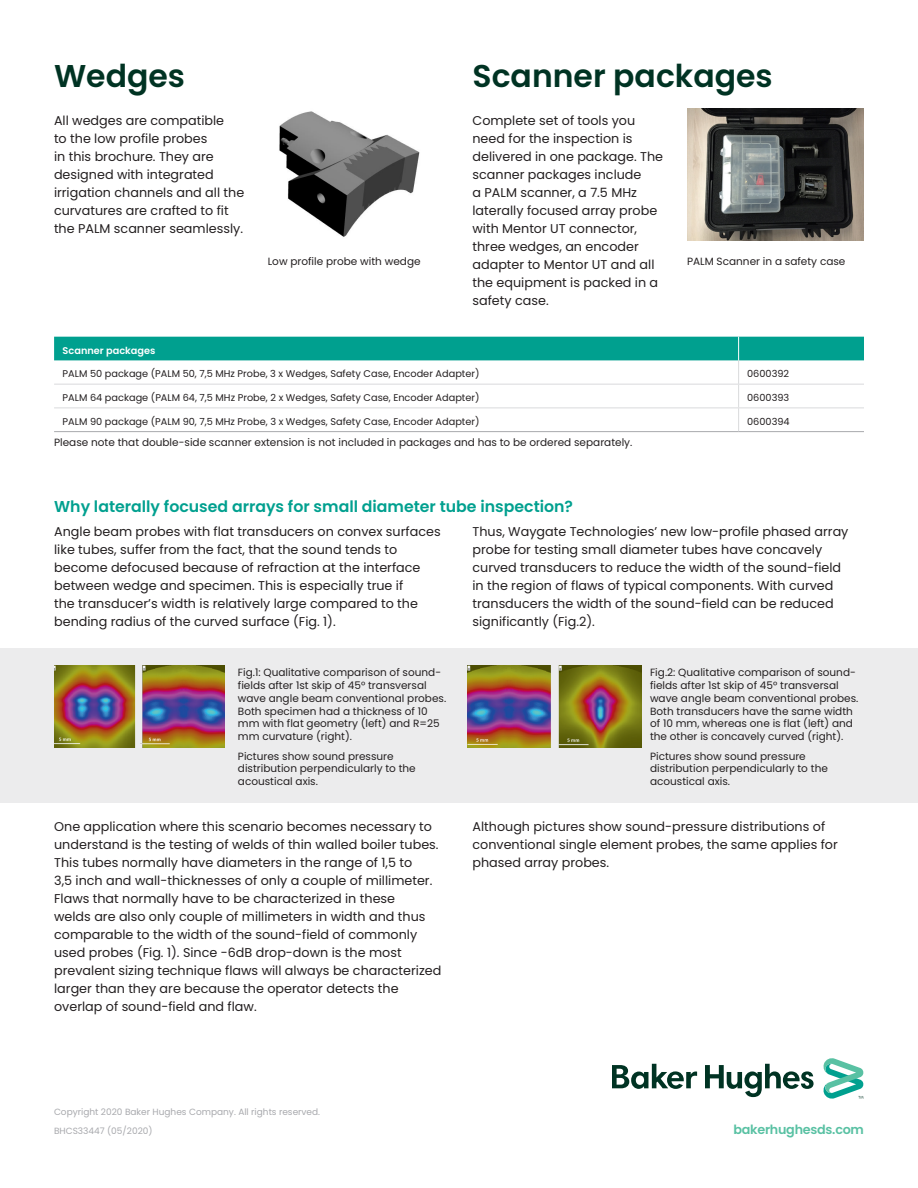
<style>
.page{position:relative;width:918px;height:1188px;background:#fff}
.page>*{position:absolute;margin:0;border:0;box-sizing:border-box;transform-origin:0 0}
._21pt-subhead{font:600 31.5px "Poppins";color:#003323}
._10_5pt-body_subhead{font:600 15.75px "Poppins";color:#00a08f}
._8_5pt-body_text{font:12.75px/18px "Poppins";color:#231f20}
._8_5pt-body_text-2{font:600 12.75px "Poppins";letter-spacing:-.02em;color:#59c1a3}
._7pt-caption{font:10.5px/12.8px "Poppins";color:#231f20}
._8_5pt-body_text-3{font:9.75px "Poppins";color:#231f20}
._8_5pt-body_text-4{font:600 9.75px "Poppins";color:#fff}
._6pt-legal_footnote{font:9px "Poppins";color:#a8a9ad}
</style>
<div class="page">
<div style="left:0;top:648px;width:918px;height:155px;background:#ececed"></div>
<img style="left:54px;top:665px;width:171px;height:82px">
<img style="left:468px;top:665px;width:174px;height:82px">
<svg style="left:54px;top:337px;width:810px;height:94px"></svg>
<hr style="left:54px;top:431px;width:685px;height:1px;background:#a8a9ad">
<hr style="left:739px;top:431px;width:125px;height:1px;background:#a8a9ad">
<img style="left:279px;top:111px;width:141px;height:126px">
<img style="left:688px;top:108px;width:176px;height:132px">
<svg style="left:612px;top:1058px;width:252px;height:41px"></svg>
<p class="_21pt-subhead" style="left:54px;top:58px;width:133px">Wedges</p>
<p class="_8_5pt-body_text" style="left:54px;top:112px;width:192px">All wedges are compatible<br>to the low profile probes<br>in this brochure. They are designed with integrated irrigation channels and all the curvatures are crafted to fit the PALM scanner seamlessly.</p>
<p class="_21pt-subhead" style="left:472px;top:58px;width:302px">Scanner packages</p>
<p class="_8_5pt-body_text" style="left:472px;top:112px;width:192px">Complete set of tools you need for the inspection is delivered in one package. The scanner packages include<br>a PALM scanner, a 7.5 MHz laterally focused array probe with Mentor UT connector, three wedges, an encoder adapter to Mentor UT and all the equipment is packed in a safety case.</p>
<p class="_7pt-caption" style="left:268px;top:255px;width:154px">Low profile probe with wedge</p>
<p class="_7pt-caption" style="left:687px;top:255px;width:160px">PALM Scanner in a safety case</p>
<p class="_8_5pt-body_text-4" style="left:63px;top:345px;width:94px">Scanner packages</p>
<p class="_8_5pt-body_text-3" style="left:63px;top:368px;width:419px">PALM 50 package (PALM 50, 7,5 MHz Probe, 3 x Wedges, Safety Case, Encoder Adapter)</p>
<p class="_8_5pt-body_text-3" style="left:747px;top:368px;width:44px">0600392</p>
<p class="_8_5pt-body_text-3" style="left:63px;top:392px;width:419px">PALM 64 package (PALM 64, 7,5 MHz Probe, 2 x Wedges, Safety Case, Encoder Adapter)</p>
<p class="_8_5pt-body_text-3" style="left:747px;top:392px;width:44px">0600393</p>
<p class="_8_5pt-body_text-3" style="left:63px;top:416px;width:419px">PALM 90 package (PALM 90, 7,5 MHz Probe, 3 x Wedges, Safety Case, Encoder Adapter)</p>
<p class="_8_5pt-body_text-3" style="left:747px;top:416px;width:44px">0600394</p>
<p class="_7pt-caption" style="left:54px;top:436px;width:580px">Please note that double-side scanner extension is not included in packages and has to be ordered separately.</p>
<p class="_10_5pt-body_subhead" style="left:54px;top:497px;width:520px">Why laterally focused arrays for small diameter tube inspection?</p>
<p class="_8_5pt-body_text" style="left:54px;top:523px;width:388px">Angle beam probes with flat transducers on convex surfaces like tubes, suffer from the fact, that the sound tends to become defocused because of refraction at the interface between wedge and specimen. This is especially true if<br>the transducer’s width is relatively large compared to the bending radius of the curved surface (Fig. 1).</p>
<p class="_8_5pt-body_text" style="left:472px;top:523px;width:377px">Thus, Waygate Technologies’ new low-profile phased array probe for testing small diameter tubes have concavely curved transducers to reduce the width of the sound-field in the region of flaws of typical components. With curved transducers the width of the sound-field can be reduced significantly (Fig.2).</p>
<p class="_7pt-caption" style="left:238px;top:666px;width:210px">Fig.1: Qualitative comparison of sound&shy;fields after 1st skip of 45° transversal wave angle beam conventional probes.<br>Both specimen had a thickness of 10 mm with flat geometry (left) and R=25 mm curvature (right).</p>
<p class="_7pt-caption" style="left:238px;top:750px;width:179px">Pictures show sound pressure distribution perpendicularly to the acoustical axis.</p>
<p class="_8_5pt-body_text" style="left:54px;top:818px;width:389px">One application where this scenario becomes necessary to understand is the testing of welds of thin walled boiler tubes.<br>This tubes normally have diameters in the range of 1,5 to<br>3,5 inch and wall-thicknesses of only a couple of millimeter.<br>Flaws that normally have to be characterized in these<br>welds are also only couple of millimeters in width and thus comparable to the width of the sound-field of commonly used probes (Fig. 1). Since -6dB drop-down is the most prevalent sizing technique flaws will always be characterized larger than they are because the operator detects the overlap of sound-field and flaw.</p>
<p class="_7pt-caption" style="left:650px;top:666px;width:210px">Fig.2: Qualitative comparison of sound&shy;fields after 1st skip of 45° transversal wave angle beam conventional probes.<br>Both transducers have the same width of 10 mm, whereas one is flat (left) and the other is concavely curved (right).</p>
<p class="_7pt-caption" style="left:650px;top:750px;width:179px">Pictures show sound pressure distribution perpendicularly to the acoustical axis.</p>
<p class="_8_5pt-body_text" style="left:472px;top:818px;width:367px">Although pictures show sound-pressure distributions of conventional single element probes, the same applies for phased array probes.</p>
<p class="_6pt-legal_footnote" style="left:54px;top:1107px;width:268px">Copyright 2020 Baker Hughes Company. All rights reserved.</p>
<p class="_6pt-legal_footnote" style="left:54px;top:1126px;width:100px">BHCS33447 (05/2020)</p>
<p class="_8_5pt-body_text-2" style="left:734px;top:1122px;width:132px">bakerhughesds.com</p>
</div>
